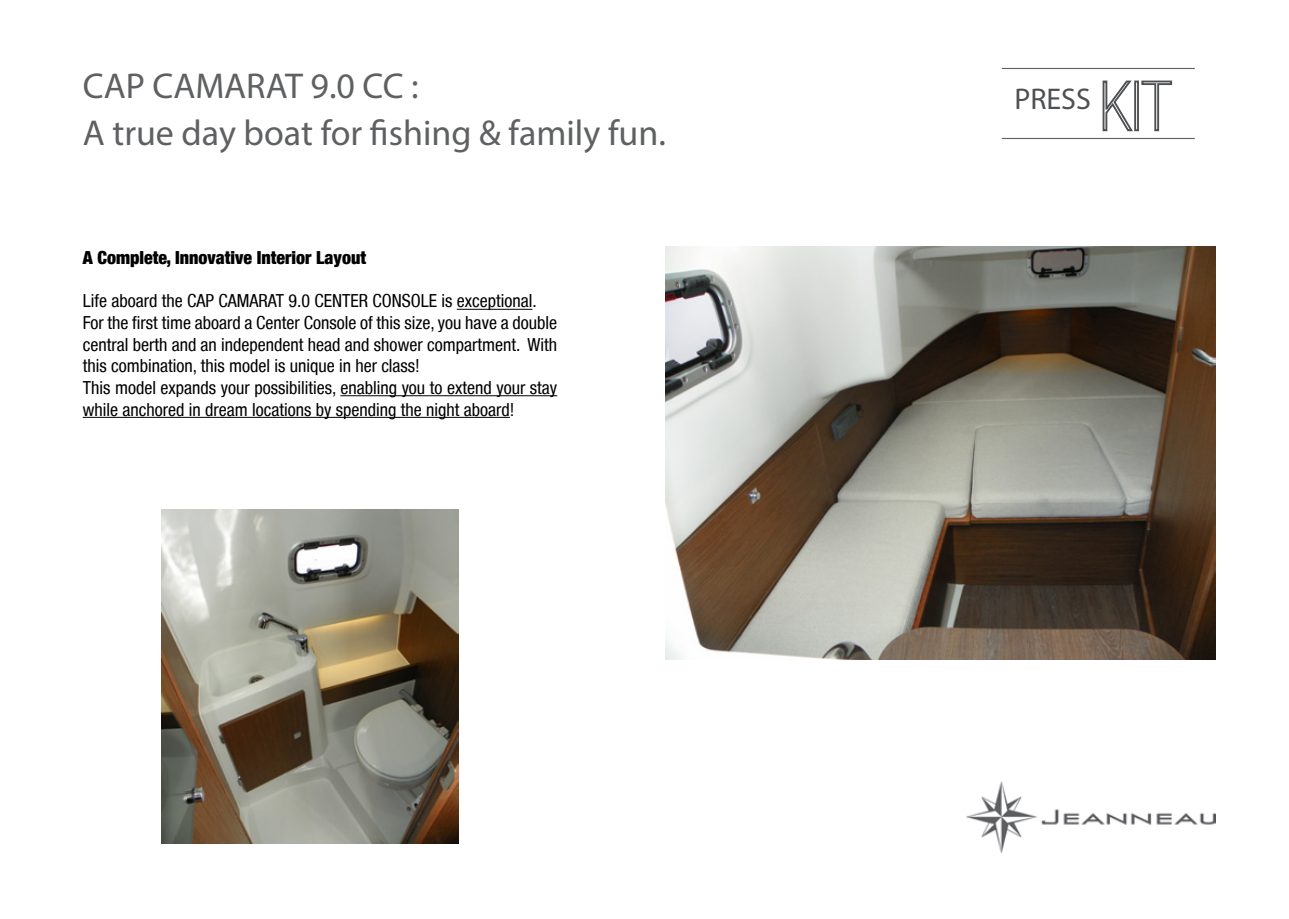
<style>
.page{position:relative;width:1289px;height:919px;background:#fff}
.page>*{position:absolute;margin:0;border:0;box-sizing:border-box;transform-origin:0 0}
.t1{font:36px "Myriad Pro";color:#5f6062}
.t2{font:30px "Myriad Pro";color:#4f5052}
.t3{font:condensed 18px/21.6px "Helvetica Neue LT";color:#000;text-align:justify}
.t4{font:900 condensed 18px "Helvetica Neue LT";color:#000}
</style>
<div class="page">
<svg style="left:1102px;top:80px;width:31px;height:52px"></svg>
<div style="left:1134px;top:81px;width:4px;height:50px;border:2px solid #4f5052"></div>
<svg style="left:1141px;top:80px;width:31px;height:52px"></svg>
<hr style="left:1001px;top:68px;width:193px;height:1px;background:#5f6062">
<hr style="left:1001px;top:138px;width:193px;height:1px;background:#5f6062">
<img style="left:966px;top:781px;width:249px;height:71px">
<hr style="left:457px;top:309px;width:75px;height:1px;background:#000">
<hr style="left:340px;top:395px;width:217px;height:1px;background:#000">
<hr style="left:83px;top:417px;width:427px;height:1px;background:#000">
<img style="left:665px;top:247px;width:550px;height:412px">
<img style="left:162px;top:509px;width:296px;height:334px">
<p class="t1" style="left:83px;top:64px;width:337px">CAP CAMARAT 9.0 CC :</p>
<p class="t1" style="left:83px;top:111px;width:584px">A true day boat for fishing &amp; family fun.</p>
<p class="t4" style="left:83px;top:247px;width:285px">A Complete, Innovative Interior Layout</p>
<p class="t3" style="left:83px;top:290px;width:455px">Life aboard the CAP CAMARAT 9.0 CENTER CONSOLE is exceptional.</p>
<p class="t3" style="left:83px;top:312px;width:476px">For the first time aboard a Center Console of this size, you have a double central berth and an independent head and shower compartment. With this combination, this model is unique in her class!</p>
<p class="t3" style="left:83px;top:376px;width:476px">This model expands your possibilities, enabling you to extend your stay while anchored in dream locations by spending the night aboard!</p>
<h2 class="t2" style="left:1014px;top:81px;width:78px">PRESS</h2>
</div>
